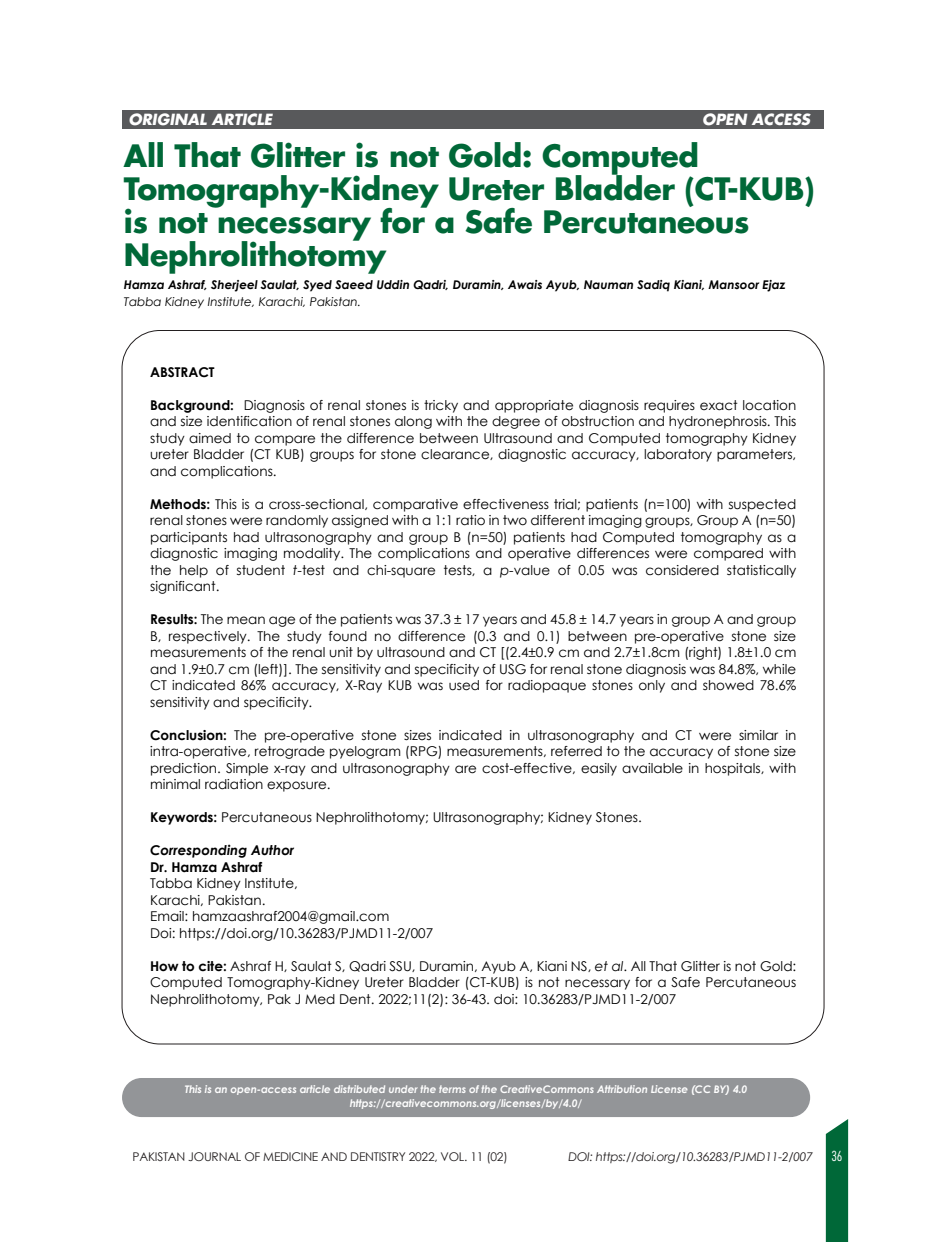
<style>
.page{position:relative;width:945px;height:1242px;background:#fff}
.page>*{position:absolute;margin:0;border:0;box-sizing:border-box;transform-origin:0 0}
.t1{font:700 30px/33px "Futura Std";letter-spacing:-.01em;color:#006838}
.t2{font:italic 700 15px "Futura Std";color:#fff}
.t3{font:13.5px/16.5px "Century Gothic";color:#000;text-align:justify}
.t4{font:700 13.5px "Century Gothic";color:#000}
.t5{font:italic 700 13.5px "Century Gothic";color:#000}
.t6{font:300 condensed 13.5px "Futura Std";color:#fff}
.t7{font:italic 700 12px "Century Gothic";color:#000}
.t8{font:12px "Century Gothic";letter-spacing:-.02em;color:#231f20}
.t9{font:italic 12px "Century Gothic";letter-spacing:-.02em;color:#231f20}
.t10{font:italic 12px "Century Gothic";color:#000}
.t11{font:italic 700 10.5px/13.5px "Century Gothic";letter-spacing:-.01em;color:#fff;text-align:center}
.s1{font-weight:700}
.s2{font-style:italic}
</style>
<div class="page">
<div style="left:826px;top:1119px;width:22px;height:123px;background:#006838"></div>
<div style="left:122px;top:1078px;width:688px;height:39px;background:#939598;border-radius:20px"></div>
<div style="left:122px;top:110px;width:702px;height:19px;background:#58595b"></div>
<p class="t2" style="left:128px;top:109px;width:145px">ORIGINAL ARTICLE</p>
<h1 class="t1" style="left:124px;top:139px;width:692px">All That Glitter is not Gold: Computed Tomography-Kidney Ureter Bladder (CT-KUB) is not necessary for a Safe Percutaneous Nephrolithotomy</h1>
<p class="t2" style="left:702px;top:109px;width:110px">OPEN ACCESS</p>
<p class="t7" style="left:124px;top:277px;width:663px">Hamza Ashraf, Sherjeel Saulat, Syed Saeed Uddin Qadri, Duramin, Awais Ayub, Nauman Sadiq Kiani, Mansoor Ejaz</p>
<p class="t10" style="left:124px;top:294px;width:239px">Tabba Kidney Institute, Karachi, Pakistan.</p>
<p class="t4" style="left:150px;top:363px;width:66px">ABSTRACT</p>
<p class="t3" style="left:150px;top:396px;width:648px"><span class="s1">Background:</span> Diagnosis of renal stones is tricky and appropriate diagnosis requires exact location and size identification of renal stones along with the degree of obstruction and hydronephrosis. This study aimed to compare the difference between Ultrasound and Computed tomography Kidney ureter Bladder (CT KUB) groups for stone clearance, diagnostic accuracy, laboratory parameters, and complications.</p>
<p class="t3" style="left:150px;top:495px;width:648px"><span class="s1">Methods:</span> This is a cross-sectional, comparative effectiveness trial; patients (n=100) with suspected renal stones were randomly assigned with a 1:1 ratio in two different imaging groups, Group A (n=50) participants had ultrasonography and group B (n=50) patients had Computed tomography as a diagnostic imaging modality. The complications and operative differences were compared with the help of student <span class="s2">t</span>-test and chi-square tests, a <span class="s2">p</span>-value of 0.05 was considered statistically significant.</p>
<p class="t3" style="left:150px;top:611px;width:648px"><span class="s1">Results:</span> The mean age of the patients was 37.3 ± 17 years and 45.8 ± 14.7 years in group A and group B, respectively. The study found no difference (0.3 and 0.1) between pre-operative stone size measurements of the renal unit by ultrasound and CT [(2.4±0.9 cm and 2.7±1.8cm (right) 1.8±1.0 cm and 1.9±0.7 cm (left)]. The sensitivity and specificity of USG for renal stone diagnosis was 84.8%, while CT indicated 86% accuracy, X-Ray KUB was used for radiopaque stones only and showed 78.6% sensitivity and specificity.</p>
<p class="t3" style="left:150px;top:726px;width:648px"><span class="s1">Conclusion:</span> The pre-operative stone sizes indicated in ultrasonography and CT were similar in intra-operative, retrograde pyelogram (RPG) measurements, referred to the accuracy of stone size prediction. Simple x-ray and ultrasonography are cost-effective, easily available in hospitals, with minimal radiation exposure.</p>
<p class="t3" style="left:150px;top:809px;width:493px"><span class="s1">Keywords:</span> Percutaneous Nephrolithotomy; Ultrasonography; Kidney Stones.</p>
<p class="t5" style="left:150px;top:842px;width:146px">Corresponding Author</p>
<p class="t4" style="left:150px;top:858px;width:114px">Dr. Hamza Ashraf</p>
<p class="t3" style="left:150px;top:875px;width:285px;text-align:left">Tabba Kidney Institute,<br>Karachi, Pakistan.<br>Email: hamzaashraf2004@gmail.com<br>Doi: https://doi.org/10.36283/PJMD11-2/007</p>
<p class="t3" style="left:150px;top:957px;width:648px"><span class="s1">How to cite:</span> Ashraf H, Saulat S, Qadri SSU, Duramin, Ayub A, Kiani NS, <span class="s2">et al</span>. All That Glitter is not Gold:<br>Computed Tomography-Kidney Ureter Bladder (CT-KUB) is not necessary for a Safe Percutaneous Nephrolithotomy, Pak J Med Dent. 2022;11(2): 36-43. doi: 10.36283/PJMD11-2/007</p>
<p class="t11" style="left:185px;top:1082px;width:564px">This is an open-access article distributed under the terms of the CreativeCommons Attribution License (CC BY) 4.0 https://creativecommons.org/licenses/by/4.0/</p>
<p class="t8" style="left:133px;top:1149px;width:377px">PAKISTAN JOURNAL OF MEDICINE AND DENTISTRY 2022, VOL. 11 (02)</p>
<p class="t9" style="left:568px;top:1149px;width:246px">DOI: https://doi.org/10.36283/PJMD11-2/007</p>
<p class="t6" style="left:831px;top:1148px;width:13px">36</p>
</div>
